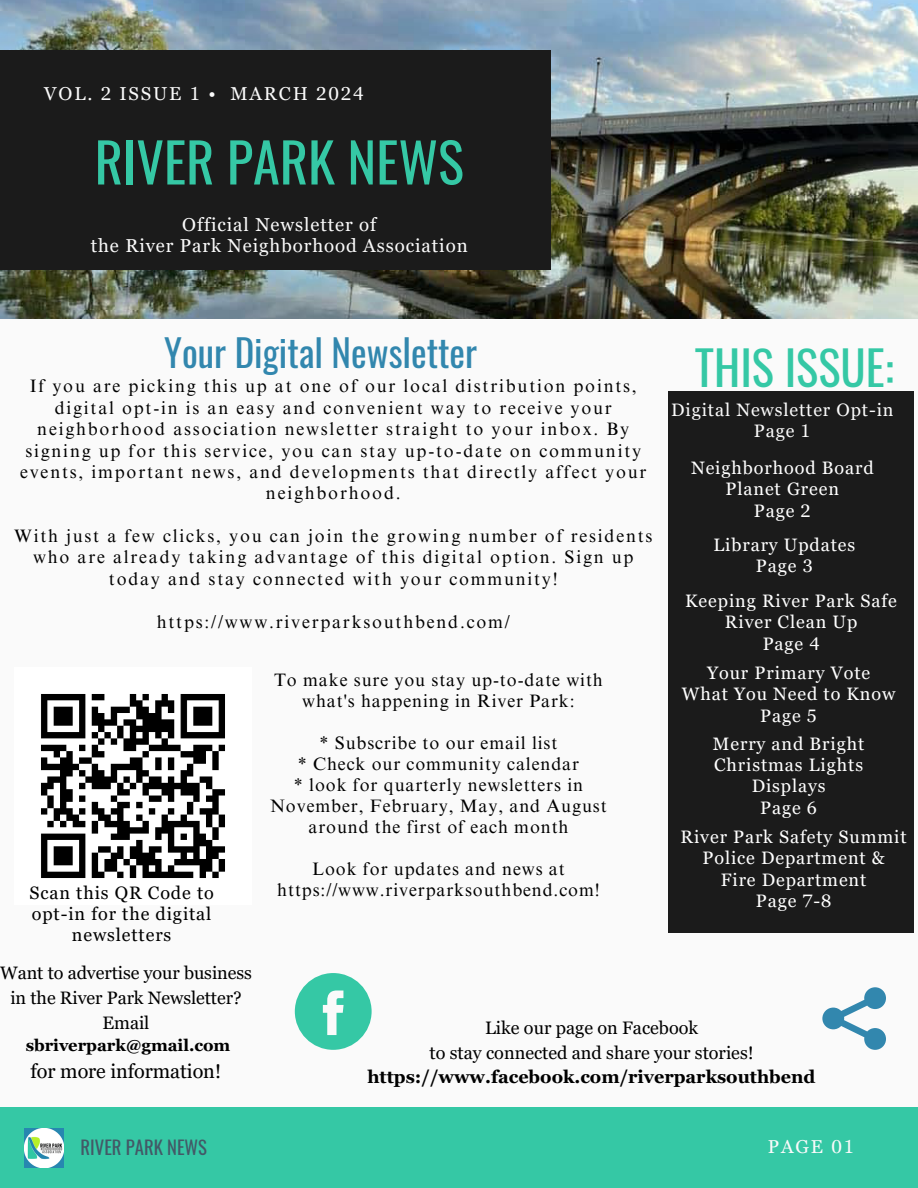
<style>
.page{position:relative;width:918px;height:1188px;background:#fafafa}
.page>*{position:absolute;margin:0;border:0;box-sizing:border-box;transform-origin:0 0}
.t1{font:54.45px "Oswald";color:#35c8a5}
.t2{font:46.65px "Oswald";color:#35c8a5}
.t3{font:37.2px "Oswald";color:#3287ae}
.t4{font:19.8px "Georgia Pro";letter-spacing:-.005em;color:#000}
.t5{font:18.75px "Georgia Pro";letter-spacing:.05em;color:#fafafa}
.t6{font:18.75px "Georgia Pro";color:#fafafa}
.t7{font:18.6px "Georgia Pro";letter-spacing:.05em;color:#fafafa}
.t8{font:18.6px "Georgia Pro";letter-spacing:.1em;color:#fafafa}
.t9{font:18.6px "Oswald";color:#435967}
.t10{font:18px/21.3px "Times NRMT Pro";letter-spacing:.1em;color:#000;text-align:center}
.t11{font:18px/21px "Times NRMT Pro";letter-spacing:.05em;color:#000;text-align:center}
.t12{font:18px "Georgia Pro";letter-spacing:.05em;color:#fff}
.t13{font:18px/24.8px "Georgia Pro";color:#000;text-align:center}
.t14{font:18px/21.3px "Georgia Pro";letter-spacing:.05em;color:#000;text-align:center}
.t15{font:700 18px "Georgia Pro";color:#000}
.t16{font:18px "Georgia Pro";letter-spacing:.05em;color:#fafafa}
.t17{font:700 16.5px "Georgia Pro";letter-spacing:-.005em;color:#000}
</style>
<div class="page">
<img style="left:0;top:0;width:918px;height:318px">
<div style="left:0;top:50px;width:550px;height:219px;background:#1b1b1b"></div>
<div style="left:0;top:1107px;width:918px;height:81px;background:#35c8a5"></div>
<img style="left:25px;top:1128px;width:39px;height:39px">
<img style="left:41px;top:694px;width:184px;height:184px">
<div style="left:668px;top:391px;width:246px;height:541px;background:#1b1b1b"></div>
<svg style="left:295px;top:973px;width:76px;height:77px"></svg>
<svg style="left:822px;top:987px;width:64px;height:63px"></svg>
<p class="t8" style="left:44px;top:83px;width:321px">VOL. 2 ISSUE 1 • MARCH 2024</p>
<p class="t1" style="left:95px;top:120px;width:371px">RIVER PARK NEWS</p>
<p class="t5" style="left:182px;top:214px;width:196px">Official Newsletter of</p>
<p class="t5" style="left:91px;top:235px;width:378px">the River Park Neighborhood Association</p>
<p class="t3" style="left:164px;top:324px;width:314px">Your Digital Newsletter</p>
<p class="t10" style="left:20px;top:378px;width:628px">If you are picking this up at one of our local distribution points, digital opt-in is an easy and convenient way to receive your neighborhood association newsletter straight to your inbox. By signing up for this service, you can stay up-to-date on community events, important news, and developments that directly affect your neighborhood.</p>
<p class="t10" style="left:14px;top:528px;width:640px">With just a few clicks, you can join the growing number of residents who are already taking advantage of this digital option. Sign up today and stay connected with your community!</p>
<h3 class="t10" style="left:157px;top:613px;width:355px">https://www.riverparksouthbend.com/</h3>
<p class="t14" style="left:29px;top:882px;width:186px">Scan this QR Code to</p>
<p class="t14" style="left:32px;top:903px;width:181px">opt-in for the digital newsletters</p>
<p class="t11" style="left:274px;top:671px;width:330px">To make sure you stay up-to-date with</p>
<p class="t11" style="left:302px;top:692px;width:274px">what's happening in River Park:</p>
<p class="t11" style="left:320px;top:734px;width:239px">* Subscribe to our email list</p>
<p class="t11" style="left:298px;top:755px;width:283px">* Check our community calendar</p>
<p class="t11" style="left:294px;top:776px;width:291px">* look for quarterly newsletters in</p>
<p class="t11" style="left:270px;top:797px;width:338px">November, February, May, and August</p>
<p class="t11" style="left:308px;top:818px;width:262px">around the first of each month</p>
<p class="t11" style="left:277px;top:860px;width:324px">Look for updates and news at https://www.riverparksouthbend.com!</p>
<p class="t2" style="left:695px;top:332px;width:201px">THIS ISSUE:</p>
<p class="t7" style="left:676px;top:396px;width:232px">Digital Newsletter Opt-in</p>
<p class="t7" style="left:762px;top:418px;width:60px">Page 1</p>
<p class="t16" style="left:671px;top:400px;width:224px">Digital Newsletter Opt-in</p>
<p class="t16" style="left:754px;top:421px;width:58px">Page 1</p>
<p class="t7" style="left:707px;top:452px;width:168px">River Park Annual</p>
<p class="t7" style="left:749px;top:474px;width:83px">Clean-up</p>
<p class="t7" style="left:761px;top:496px;width:60px">Page 2</p>
<p class="t6" style="left:717px;top:529px;width:157px">The IGNITE Grant</p>
<p class="t5" style="left:767px;top:554px;width:56px">Page 2</p>
<p class="t6" style="left:704px;top:587px;width:173px">Planning Our Future</p>
<h2 class="t5" style="left:763px;top:613px;width:56px">Page 3</h2>
<p class="t12" style="left:691px;top:458px;width:184px">Neighborhood Board</p>
<p class="t12" style="left:726px;top:479px;width:115px">Planet Green</p>
<p class="t12" style="left:754px;top:500px;width:58px">Page 2</p>
<p class="t12" style="left:713px;top:534px;width:143px">Library Updates</p>
<p class="t12" style="left:756px;top:555px;width:58px">Page 3</p>
<p class="t12" style="left:685px;top:590px;width:213px">Keeping River Park Safe</p>
<p class="t12" style="left:725px;top:612px;width:134px">River Clean Up</p>
<p class="t12" style="left:763px;top:633px;width:58px">Page 4</p>
<p class="t12" style="left:707px;top:662px;width:164px">Your Primary Vote</p>
<p class="t12" style="left:682px;top:684px;width:215px">What You Need to Know</p>
<p class="t12" style="left:760px;top:705px;width:58px">Page 5</p>
<p class="t12" style="left:713px;top:733px;width:153px">Merry and Bright</p>
<p class="t12" style="left:714px;top:755px;width:150px">Christmas Lights</p>
<p class="t12" style="left:752px;top:776px;width:75px">Displays</p>
<p class="t12" style="left:760px;top:797px;width:58px">Page 6</p>
<p class="t12" style="left:681px;top:827px;width:228px">River Park Safety Summit</p>
<p class="t12" style="left:703px;top:848px;width:184px">Police Department &amp;</p>
<p class="t12" style="left:721px;top:869px;width:147px">Fire Department</p>
<p class="t12" style="left:756px;top:891px;width:77px">Page 7-8</p>
<p class="t13" style="left:0;top:961px;width:253px">Want to advertise your business in the River Park Newsletter?<br>Email</p>
<p class="t17" style="left:26px;top:1036px;width:206px">sbriverpark@gmail.com</p>
<p class="t4" style="left:31px;top:1060px;width:192px">for more information!</p>
<p class="t13" style="left:485px;top:1015px;width:215px">Like our page on Facebook</p>
<p class="t13" style="left:429px;top:1040px;width:326px">to stay connected and share your stories!</p>
<p class="t15" style="left:367px;top:1067px;width:450px">https://www.facebook.com/riverparksouthbend</p>
<p class="t9" style="left:81px;top:1133px;width:128px">RIVER PARK NEWS</p>
<p class="t7" style="left:768px;top:1136px;width:88px">PAGE 01</p>
</div>
